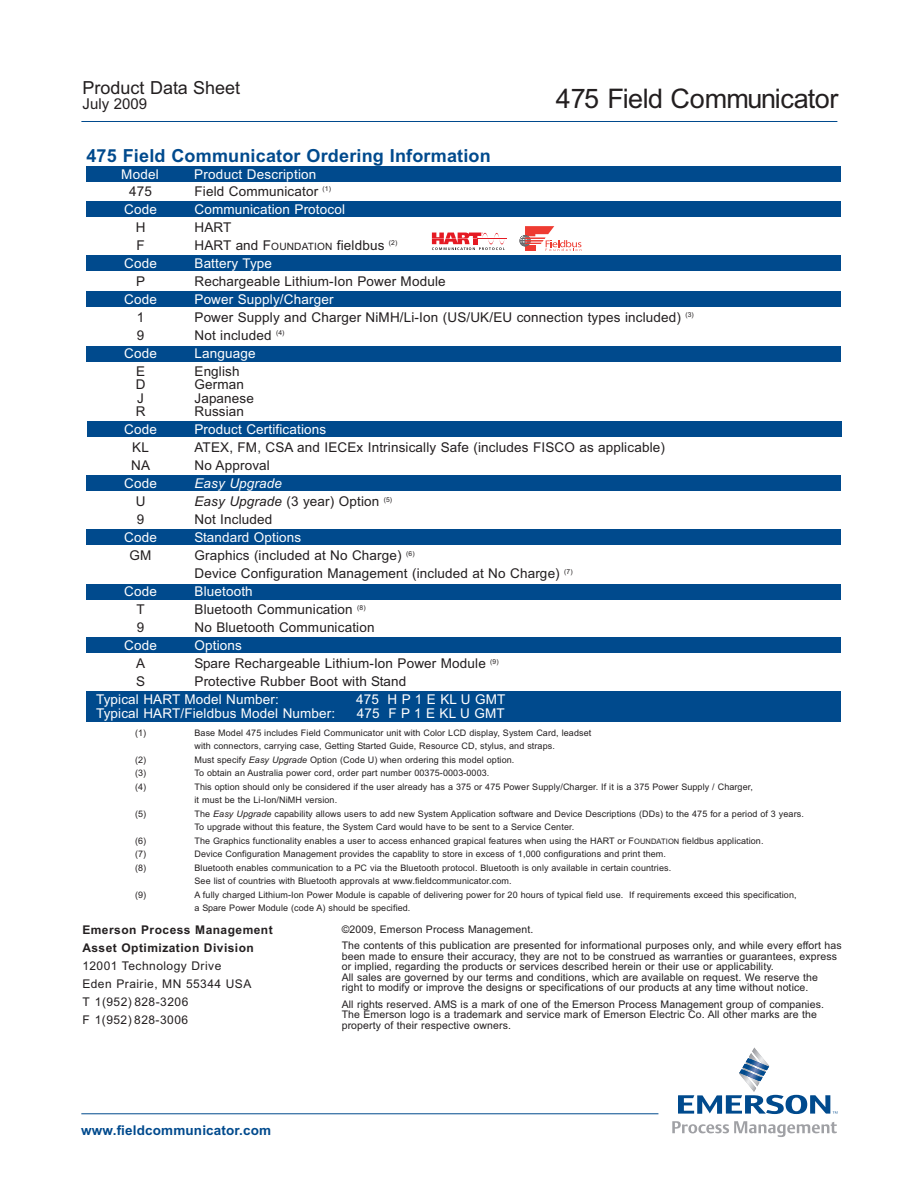
<style>
.page{position:relative;width:918px;height:1188px;background:#fff}
.page>*{position:absolute;margin:0;border:0;box-sizing:border-box;transform-origin:0 0}
.t1{font:27px "Arial";letter-spacing:-.015em;color:#231f20}
.t2{font:700 18px "Arial";letter-spacing:.01em;color:#004a8d}
.t3{font:18px "Arial";color:#231f20}
.t4{font:15px "Arial";color:#231f20}
.t5{font:13.5px/18px "Arial";letter-spacing:.01em;color:#231f20}
.t6{font:13.5px "Arial";letter-spacing:.01em;color:#fff}
.t7{font:13.5px "Arial";letter-spacing:.29em;color:#fff}
.t8{font:700 13.5px "Arial";letter-spacing:.01em;color:#004a8d}
.t9{font:italic 13.5px "Arial";letter-spacing:.01em;color:#fff}
.t10{font:12px/18px "Arial";letter-spacing:.04em;color:#231f20}
.t11{font:700 12px/18px "Arial";letter-spacing:.04em;color:#231f20}
.t12{font:10.5px/10.5px "Arial";letter-spacing:.01em;color:#231f20}
.t13{font:9px/13.5px "Arial";letter-spacing:.01em;color:#231f20}
.s1{font-size:10.2px}
.s2{font-style:italic}
.s3{font-size:7.5px}
</style>
<div class="page">
<div style="left:86px;top:638px;width:755px;height:15px;background:#004a8d"></div>
<div style="left:86px;top:584px;width:755px;height:15px;background:#004a8d"></div>
<hr style="left:81px;top:121px;width:756px;height:1px;background:#004a8d">
<svg style="left:678px;top:1047px;width:159px;height:67px"></svg>
<svg style="left:672px;top:1121px;width:165px;height:16px"></svg>
<hr style="left:81px;top:1113px;width:577px;height:1px;background:#004a8d">
<div style="left:86px;top:167px;width:755px;height:15px;background:#004a8d"></div>
<div style="left:86px;top:255px;width:755px;height:15px;background:#004a8d"></div>
<div style="left:86px;top:291px;width:755px;height:15px;background:#004a8d"></div>
<div style="left:86px;top:346px;width:755px;height:15px;background:#004a8d"></div>
<div style="left:87px;top:422px;width:755px;height:15px;background:#004a8d"></div>
<div style="left:86px;top:475px;width:755px;height:16px;background:#004a8d"></div>
<div style="left:86px;top:529px;width:755px;height:16px;background:#004a8d"></div>
<div style="left:86px;top:691px;width:755px;height:31px;background:#004a8d"></div>
<div style="left:86px;top:201px;width:755px;height:15px;background:#004a8d"></div>
<svg style="left:431px;top:232px;width:76px;height:18px"></svg>
<svg style="left:520px;top:226px;width:61px;height:25px"></svg>
<h2 class="t3" style="left:82px;top:77px;width:159px">Product Data Sheet</h2>
<h3 class="t4" style="left:82px;top:95px;width:66px">July 2009</h3>
<h1 class="t1" style="left:556px;top:83px;width:284px">475 Field Communicator</h1>
<h2 class="t2" style="left:86px;top:145px;width:406px">475 Field Communicator Ordering Information</h2>
<h3 class="t6" style="left:121px;top:166px;width:39px">Model</h3>
<h3 class="t6" style="left:194px;top:166px;width:124px">Product Description</h3>
<h3 class="t5" style="left:129px;top:182px;width:24px">475</h3>
<h3 class="t5" style="left:195px;top:182px;width:138px">Field Communicator <sup>(1)</sup></h3>
<h3 class="t6" style="left:124px;top:201px;width:34px">Code</h3>
<h3 class="t6" style="left:195px;top:201px;width:152px">Communication Protocol</h3>
<h3 class="t5" style="left:136px;top:218px;width:11px">H</h3>
<h3 class="t5" style="left:195px;top:218px;width:38px">HART</h3>
<h3 class="t5" style="left:136px;top:236px;width:10px">F</h3>
<h3 class="t5" style="left:195px;top:236px;width:204px">HART and F<span class="s1">OUNDATION</span> fieldbus <sup>(2)</sup></h3>
<h3 class="t6" style="left:124px;top:255px;width:34px">Code</h3>
<h3 class="t6" style="left:195px;top:255px;width:79px">Battery Type</h3>
<h3 class="t5" style="left:136px;top:272px;width:11px">P</h3>
<h3 class="t5" style="left:195px;top:272px;width:253px">Rechargeable Lithium-Ion Power Module</h3>
<h3 class="t6" style="left:124px;top:291px;width:34px">Code</h3>
<h3 class="t6" style="left:195px;top:291px;width:141px">Power Supply/Charger</h3>
<h3 class="t5" style="left:137px;top:308px;width:9px">1</h3>
<h3 class="t5" style="left:195px;top:308px;width:501px">Power Supply and Charger NiMH/Li-Ion (US/UK/EU connection types included) <sup>(3)</sup></h3>
<h3 class="t5" style="left:137px;top:326px;width:9px">9</h3>
<h3 class="t5" style="left:195px;top:326px;width:91px">Not included <sup>(4)</sup></h3>
<h3 class="t6" style="left:124px;top:345px;width:34px">Code</h3>
<h3 class="t6" style="left:195px;top:345px;width:63px">Language</h3>
<h3 class="t5" style="left:136px;top:362px;width:11px">E</h3>
<h3 class="t5" style="left:195px;top:362px;width:47px">English</h3>
<h3 class="t5" style="left:136px;top:376px;width:11px">D</h3>
<h3 class="t5" style="left:195px;top:376px;width:51px">German</h3>
<h3 class="t5" style="left:137px;top:389px;width:8px">J</h3>
<h3 class="t5" style="left:195px;top:389px;width:61px">Japanese</h3>
<h3 class="t5" style="left:136px;top:403px;width:11px">R</h3>
<h3 class="t5" style="left:195px;top:403px;width:51px">Russian</h3>
<h3 class="t6" style="left:124px;top:422px;width:34px">Code</h3>
<h3 class="t6" style="left:195px;top:422px;width:133px">Product Certifications</h3>
<h3 class="t5" style="left:132px;top:439px;width:18px">KL</h3>
<h3 class="t5" style="left:195px;top:439px;width:472px">ATEX, FM, CSA and IECEx Intrinsically Safe (includes FISCO as applicable)</h3>
<h3 class="t5" style="left:131px;top:457px;width:20px">NA</h3>
<h3 class="t5" style="left:195px;top:457px;width:77px">No Approval</h3>
<h3 class="t6" style="left:124px;top:476px;width:34px">Code</h3>
<h3 class="t9" style="left:195px;top:476px;width:89px">Easy Upgrade</h3>
<h3 class="t5" style="left:136px;top:493px;width:11px">U</h3>
<h3 class="t5" style="left:195px;top:493px;width:199px"><span class="s2">Easy Upgrade</span> (3 year) Option <sup>(5)</sup></h3>
<h3 class="t5" style="left:137px;top:511px;width:9px">9</h3>
<h3 class="t5" style="left:195px;top:511px;width:79px">Not Included</h3>
<h3 class="t6" style="left:124px;top:530px;width:34px">Code</h3>
<h3 class="t6" style="left:195px;top:530px;width:108px">Standard Options</h3>
<h3 class="t5" style="left:130px;top:547px;width:23px">GM</h3>
<h3 class="t5" style="left:195px;top:547px;width:380px">Graphics (included at No Charge) <sup>(6)<br></sup>Device Configuration Management (included at No Charge) <sup>(7)</sup></h3>
<h3 class="t6" style="left:124px;top:584px;width:34px">Code</h3>
<h3 class="t6" style="left:195px;top:584px;width:60px">Bluetooth</h3>
<h3 class="t5" style="left:136px;top:601px;width:10px">T</h3>
<h3 class="t5" style="left:195px;top:601px;width:173px">Bluetooth Communication <sup>(8)</sup></h3>
<h3 class="t5" style="left:137px;top:619px;width:9px">9</h3>
<h3 class="t5" style="left:195px;top:619px;width:182px">No Bluetooth Communication</h3>
<h3 class="t6" style="left:124px;top:638px;width:34px">Code</h3>
<h3 class="t6" style="left:195px;top:638px;width:49px">Options</h3>
<h3 class="t5" style="left:136px;top:655px;width:11px">A</h3>
<h3 class="t5" style="left:195px;top:655px;width:306px">Spare Rechargeable Lithium-Ion Power Module <sup>(9)</sup></h3>
<h3 class="t5" style="left:136px;top:673px;width:11px">S</h3>
<h3 class="t5" style="left:195px;top:673px;width:213px">Protective Rubber Boot with Stand</h3>
<h3 class="t6" style="left:96px;top:692px;width:184px">Typical HART Model Number:</h3>
<h3 class="t7" style="left:356px;top:692px;width:151px">475 HP1EKLUGMT</h3>
<h3 class="t6" style="left:96px;top:705px;width:241px">Typical HART/Fieldbus Model Number:</h3>
<h3 class="t7" style="left:357px;top:705px;width:149px">475 FP1EKLUGMT</h3>
<p class="t13" style="left:135px;top:726px;width:13px">(1)</p>
<p class="t13" style="left:195px;top:726px;width:398px">Base Model 475 includes Field Communicator unit with Color LCD display, System Card, leadset with connectors, carrying case, Getting Started Guide, Resource CD, stylus, and straps.</p>
<p class="t13" style="left:135px;top:753px;width:13px">(2)</p>
<p class="t13" style="left:195px;top:753px;width:321px">Must specify <span class="s2">Easy Upgrade</span> Option (Code U) when ordering this model option.</p>
<p class="t13" style="left:135px;top:767px;width:13px">(3)</p>
<p class="t13" style="left:195px;top:767px;width:296px">To obtain an Australia power cord, order part number 00375-0003-0003.</p>
<p class="t13" style="left:135px;top:780px;width:13px">(4)</p>
<p class="t13" style="left:195px;top:780px;width:560px">This option should only be considered if the user already has a 375 or 475 Power Supply/Charger. If it is a 375 Power Supply / Charger, it must be the Li-Ion/NiMH version.</p>
<p class="t13" style="left:135px;top:807px;width:13px">(5)</p>
<p class="t13" style="left:195px;top:807px;width:611px">The <span class="s2">Easy Upgrade</span> capability allows users to add new System Application software and Device Descriptions (DDs) to the 475 for a period of 3 years.<br>To upgrade without this feature, the System Card would have to be sent to a Service Center.</p>
<p class="t13" style="left:135px;top:834px;width:13px">(6)</p>
<p class="t13" style="left:195px;top:834px;width:571px">The Graphics functionality enables a user to access enhanced grapical features when using the HART or F<span class="s3">OUNDATION</span> fieldbus application.</p>
<p class="t13" style="left:135px;top:848px;width:13px">(7)</p>
<p class="t13" style="left:195px;top:848px;width:473px">Device Configuration Management provides the capablity to store in excess of 1,000 configurations and print them.</p>
<p class="t13" style="left:135px;top:861px;width:13px">(8)</p>
<p class="t13" style="left:195px;top:861px;width:478px">Bluetooth enables communication to a PC via the Bluetooth protocol. Bluetooth is only available in certain countries.<br>See list of countries with Bluetooth approvals at www.fieldcommunicator.com.</p>
<p class="t13" style="left:135px;top:888px;width:13px">(9)</p>
<p class="t13" style="left:195px;top:888px;width:604px">A fully charged Lithium-Ion Power Module is capable of delivering power for 20 hours of typical field use. If requirements exceed this specification, a Spare Power Module (code A) should be specified.</p>
<h3 class="t11" style="left:82px;top:921px;width:192px">Emerson Process Management<br>Asset Optimization Division</h3>
<h3 class="t10" style="left:82px;top:957px;width:171px">12001 Technology Drive<br>Eden Prairie, MN 55344 USA<br>T 1(952) 828-3206<br>F 1(952) 828-3006</h3>
<h3 class="t8" style="left:81px;top:1122px;width:191px">www.fieldcommunicator.com</h3>
<p class="t12" style="left:342px;top:921px;width:501px;line-height:16.5px">©2009, Emerson Process Management.<br>The contents of this publication are presented for informational purposes only, and while every effort has</p>
<p class="t12" style="left:342px;top:951px;width:497px">been made to ensure their accuracy, they are not to be construed as warranties or guarantees, express or implied, regarding the products or services described herein or their use or applicability.<br>All sales are governed by our terms and conditions, which are available on request. We reserve the right to modify or improve the designs or specifications of our products at any time without notice.</p>
<p class="t12" style="left:342px;top:999px;width:484px">All rights reserved. AMS is a mark of one of the Emerson Process Management group of companies.<br>The Emerson logo is a trademark and service mark of Emerson Electric Co. All other marks are the property of their respective owners.</p>
</div>
